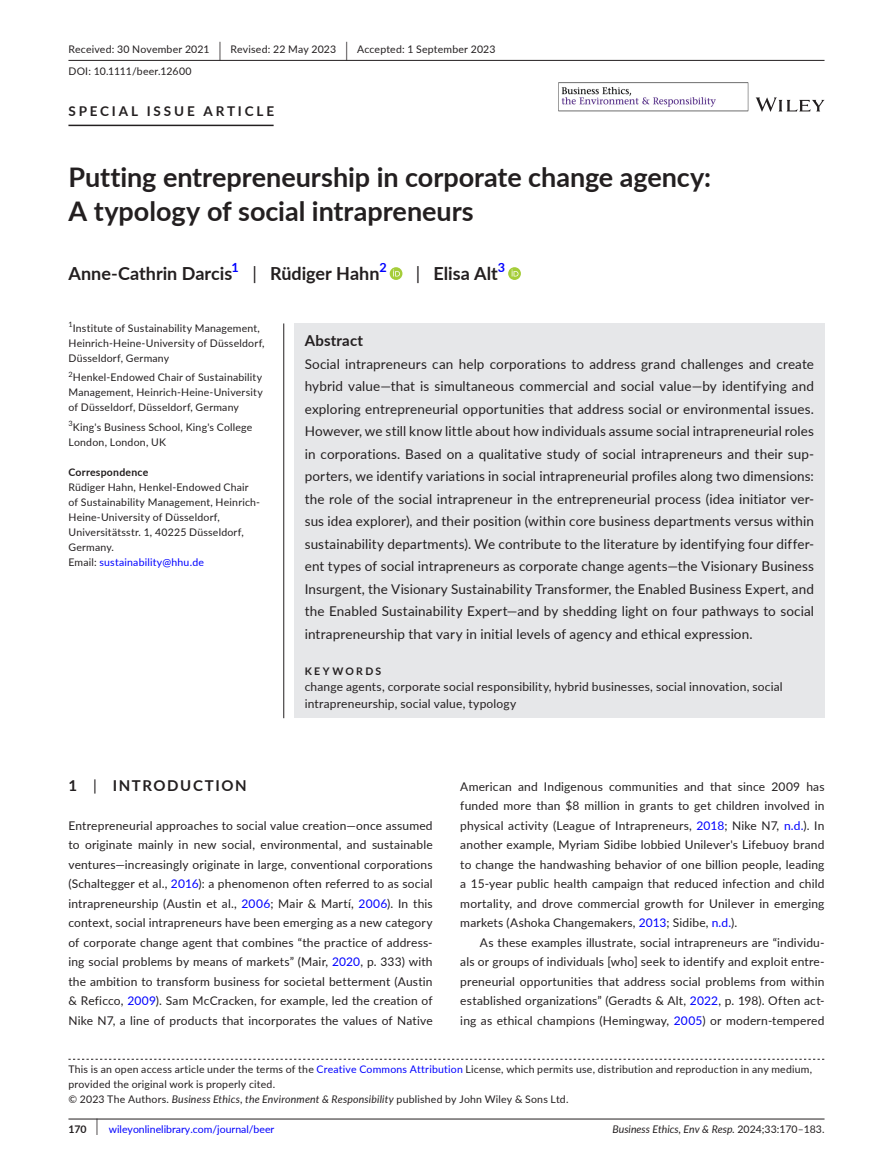
<style>
.page{position:relative;width:893px;height:1174px;background:#fff}
.page>*{position:absolute;margin:0;border:0;box-sizing:border-box;transform-origin:0 0}
.t1{font:700 27px/34.5px "Lato";color:#231f20}
.t2{font:700 18px "Lato";color:#231f20}
.t3{font:700 15px "Lato";letter-spacing:.1em;color:#231f20}
.t4{font:700 15px "Lato";letter-spacing:.015em;color:#231f20}
.t5{font:13.5px/22.5px "Lato";letter-spacing:.01em;color:#231f20;text-align:justify}
.t6{font:700 13.5px "Lato";letter-spacing:.21em;color:#231f20}
.t7{font:700 12.6px "Lato";color:#00f}
.t8{font:12px/19.5px "Lato";letter-spacing:.015em;color:#231f20;text-align:justify}
.t9{font:10.5px/15px "Lato";letter-spacing:.02em;color:#231f20}
.t10{font:italic 10.5px "Lato";color:#231f20}
.t11{font:10.5px "Lato";color:#00f}
.t12{font:700 10.5px "Lato";letter-spacing:.02em;color:#231f20}
.t13{font:700 10.5px "Lato";letter-spacing:.22em;color:#231f20}
.t14{font:7.35px "Lato";color:#231f20}
.s1{font-size:19.65px}
.s2{font-weight:400}
.s3{color:#00f}
.s4{font-style:italic}
.s5{font-weight:700;color:#231f20}
.s6{font-size:17.4px;color:#231f20}
.s7{font-style:normal}
</style>
<div class="page">
<hr style="left:68px;top:1118px;width:756px;height:1px;background:#231f20">
<svg style="left:756px;top:97px;width:68px;height:15px"></svg>
<img style="left:559px;top:82px;width:189px;height:30px">
<hr style="left:68px;top:60px;width:756px;height:1px;background:#231f20">
<hr style="left:68px;top:125px;width:206px;height:1px;background:#231f20">
<svg style="left:390px;top:267px;width:12px;height:13px"></svg>
<svg style="left:393px;top:269px;width:7px;height:7px"></svg>
<svg style="left:508px;top:267px;width:13px;height:13px"></svg>
<svg style="left:512px;top:269px;width:6px;height:7px"></svg>
<svg style="left:68px;top:1058px;width:756px;height:1px"></svg>
<div style="left:294px;top:323px;width:530px;height:395px;background:#e6e7e9"></div>
<hr style="left:283px;top:323px;width:1px;height:395px;background:#231f20">
<p class="t9" style="left:68px;top:38px;width:429px;line-height:21.8px">Received: 30 November 2021 <span class="s1">|</span> Revised: 22 May 2023 <span class="s1">|</span> Accepted: 1 September 2023<br>DOI: 10.1111/beer.12600</p>
<p class="t6" style="left:68px;top:101px;width:207px">SPECIAL ISSUE ARTICLE</p>
<h1 class="t1" style="left:68px;top:159px;width:644px">Putting entrepreneurship in corporate change agency:<br>A typology of social intrapreneurs</h1>
<h2 class="t2" style="left:68px;top:260px;width:165px">Anne-Cathrin Darcis</h2>
<p class="t7" style="left:232px;top:258px;width:9px">1</p>
<h2 class="t2" style="left:252px;top:260px;width:129px"><span class="s2">|</span> Rüdiger Hahn</h2>
<p class="t7" style="left:379px;top:258px;width:9px">2</p>
<h2 class="t2" style="left:416px;top:260px;width:83px"><span class="s2">|</span> Elisa Alt</h2>
<p class="t7" style="left:498px;top:258px;width:9px">3</p>
<p class="t14" style="left:68px;top:319px;width:6px">1</p>
<p class="t9" style="left:68px;top:320px;width:198px;text-indent:4px">Institute of Sustainability Management,<br>Heinrich-Heine-University of Düsseldorf,<br>Düsseldorf, Germany</p>
<p class="t14" style="left:68px;top:369px;width:6px">2</p>
<p class="t9" style="left:68px;top:370px;width:196px;text-align:justify;text-indent:4px">Henkel-Endowed Chair of Sustainability Management, Heinrich-Heine-University of Düsseldorf, Düsseldorf, Germany</p>
<p class="t9" style="left:68px;top:419px;width:185px"><sup>3</sup>King's Business School, King's College<br>London, London, UK</p>
<p class="t12" style="left:68px;top:464px;width:81px">Correspondence</p>
<p class="t9" style="left:68px;top:479px;width:193px">Rüdiger Hahn, Henkel-Endowed Chair of Sustainability Management, Heinrich-<br>Heine-University of Düsseldorf,<br>Universitätsstr. 1, 40225 Düsseldorf,<br>Germany.<br>Email: <span class="s3">sustainability@hhu.de</span></p>
<p class="t4" style="left:305px;top:329px;width:60px">Abstract</p>
<p class="t5" style="left:305px;top:352px;width:511px">Social intrapreneurs can help corporations to address grand challenges and create hybrid value—that is simultaneous commercial and social value—by identifying and exploring entrepreneurial opportunities that address social or environmental issues.<br>However, we still know little about how individuals assume social intrapreneurial roles in corporations. Based on a qualitative study of social intrapreneurs and their sup&shy;porters, we identify variations in social intrapreneurial profiles along two dimensions: the role of the social intrapreneur in the entrepreneurial process (idea initiator ver&shy;sus idea explorer), and their position (within core business departments versus within sustainability departments). We contribute to the literature by identifying four differ&shy;ent types of social intrapreneurs as corporate change agents—the Visionary Business Insurgent, the Visionary Sustainability Transformer, the Enabled Business Expert, and the Enabled Sustainability Expert—and by shedding light on four pathways to social intrapreneurship that vary in initial levels of agency and ethical expression.</p>
<p class="t13" style="left:305px;top:663px;width:78px">KEYWORDS</p>
<p class="t8" style="left:305px;top:678px;width:479px;line-height:16.5px">change agents, corporate social responsibility, hybrid businesses, social innovation, social intrapreneurship, social value, typology</p>
<p class="t3" style="left:68px;top:774px;width:180px">1 <span class="s2">|</span> INTRODUCTION</p>
<p class="t8" style="left:68px;top:815px;width:366px">Entrepreneurial approaches to social value creation—once assumed to originate mainly in new social, environmental, and sustainable ventures—increasingly originate in large, conventional corporations (Schaltegger et al., <span class="s3">2016</span>): a phenomenon often referred to as social intrapreneurship (Austin et al., <span class="s3">2006</span>; Mair &amp; Martí, <span class="s3">2006</span>). In this context, social intrapreneurs have been emerging as a new category of corporate change agent that combines “the practice of address&shy;ing social problems by means of markets” (Mair, <span class="s3">2020</span>, p. 333) with the ambition to transform business for societal betterment (Austin &amp; Reficco, <span class="s3">2009</span>). Sam McCracken, for example, led the creation of Nike N7, a line of products that incorporates the values of Native</p>
<p class="t8" style="left:460px;top:776px;width:366px">American and Indigenous communities and that since 2009 has funded more than $8 million in grants to get children involved in physical activity (League of Intrapreneurs, <span class="s3">2018</span>; Nike N7, <span class="s3">n.d.</span>). In another example, Myriam Sidibe lobbied Unilever's Lifebuoy brand to change the handwashing behavior of one billion people, leading a 15-year public health campaign that reduced infection and child mortality, and drove commercial growth for Unilever in emerging markets (Ashoka Changemakers, <span class="s3">2013</span>; Sidibe, <span class="s3">n.d.</span>).</p>
<p class="t8" style="left:460px;top:932px;width:366px;text-indent:19px">As these examples illustrate, social intrapreneurs are “individu&shy;als or groups of individuals [who] seek to identify and exploit entre&shy;preneurial opportunities that address social problems from within established organizations” (Geradts &amp; Alt, <span class="s3">2022</span>, p. 198). Often act&shy;ing as ethical champions (Hemingway, <span class="s3">2005</span>) or modern-tempered</p>
<p class="t9" style="left:68px;top:1061px;width:745px">This is an open access article under the terms of the <span class="s3">Creative Commons Attribution</span> License, which permits use, distribution and reproduction in any medium, provided the original work is properly cited.<br>© 2023 The Authors. <span class="s4">Business Ethics, the Environment &amp; Responsibility</span> published by John Wiley &amp; Sons Ltd.</p>
<p class="t11" style="left:68px;top:1121px;width:207px"><span class="s5">170</span> <span class="s6">|</span> wileyonlinelibrary.com/journal/beer</p>
<p class="t10" style="left:612px;top:1121px;width:213px">Business Ethics, Env &amp; Resp. <span class="s7">2024;33:170–183.</span></p>
</div>
